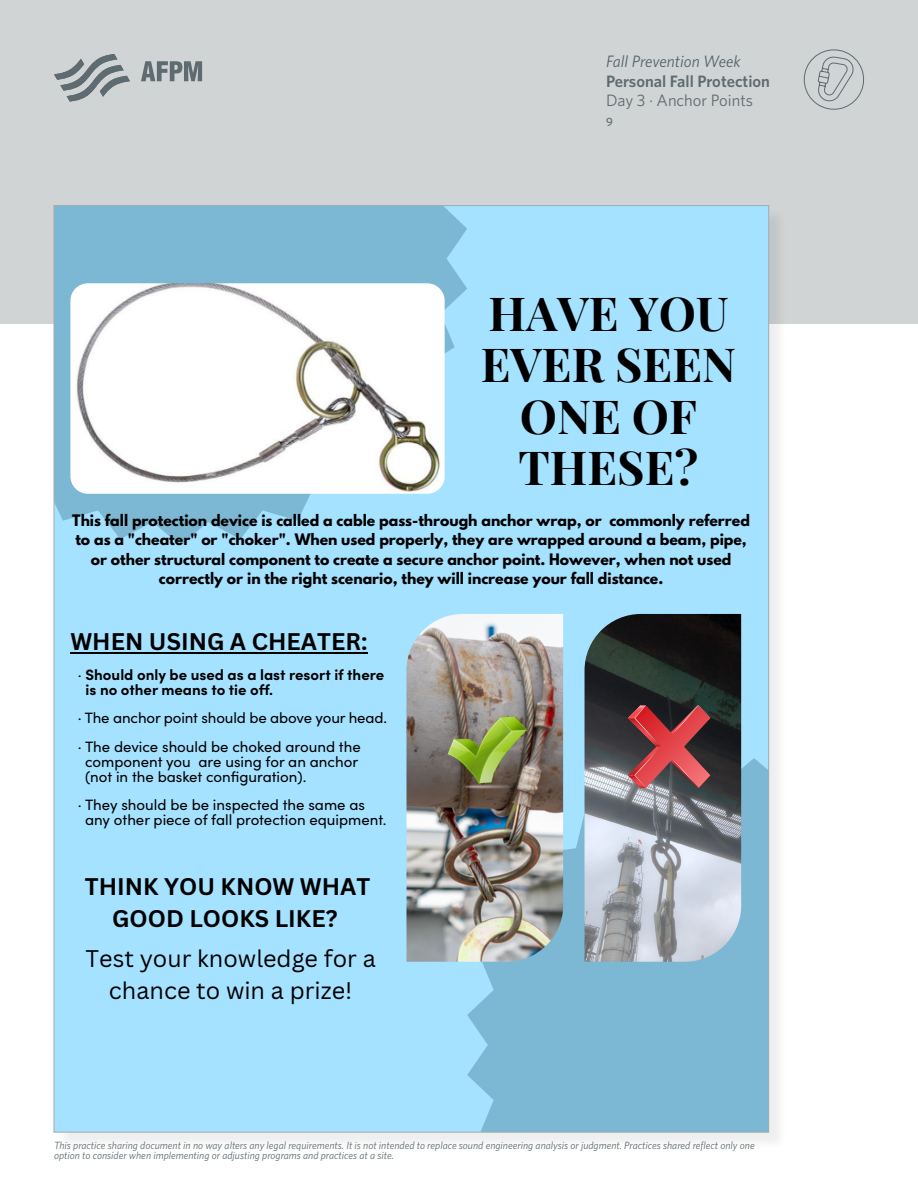
<style>
.page{position:relative;width:918px;height:1188px;background:#fff}
.page>*{position:absolute;margin:0;border:0;box-sizing:border-box;transform-origin:0 0}
.t1{font:700 46.95px/51.6px "Playfair Display";color:#000;text-align:center}
.t2{font:700 23.4px/32.5px "Canva Sans";color:#000;text-align:center}
.t3{font:23.4px/32.5px "Canva Sans";color:#000;text-align:center}
.t4{font:600 16.5px "Whitney";color:#5e6b70}
.t5{font:italic 16.5px "Whitney";color:#53626f}
.t6{font:16.5px "Whitney";color:#5e6b70}
.t7{font:15px/15px "Sofia Pro";color:#000}
.t8{font:700 15px/15px "Sofia Pro";color:#000}
.t9{font:700 14.1px/19.4px "League Spartan";color:#000;text-align:center}
.t10{font:500 12px "Whitney";color:#5e6b70}
.t11{font:italic 10.5px/10.5px "Whitney";color:#5e6b70}
.s1{font-weight:400}
</style>
<div class="page">
<div style="left:0;top:0;width:918px;height:324px;background:#d1d4d4"></div>
<svg style="left:54px;top:54px;width:76px;height:48px"></svg>
<svg style="left:141px;top:61px;width:61px;height:20px"></svg>
<svg style="left:803px;top:49px;width:61px;height:61px"></svg>
<div style="left:56px;top:208px;width:732px;height:943px;background:#000;opacity:.07"></div>
<div style="left:54px;top:206px;width:715px;height:926px;background:#a5e2ff"></div>
<svg style="left:467px;top:758px;width:300px;height:373px;fill:#7cb8d4"></svg>
<svg style="left:56px;top:207px;width:411px;height:339px;fill:#7cb8d4"></svg>
<img style="left:70px;top:283px;width:375px;height:211px">
<img style="left:407px;top:614px;width:156px;height:348px">
<img style="left:585px;top:614px;width:156px;height:348px">
<svg style="left:628px;top:705px;width:82px;height:83px"></svg>
<hr style="left:70px;top:652px;width:298px;height:2px;background:#000">
<p class="t5" style="left:606px;top:51px;width:136px">Fall Prevention Week</p>
<p class="t4" style="left:606px;top:70px;width:166px">Personal Fall Protection</p>
<p class="t6" style="left:606px;top:90px;width:149px">Day 3 · Anchor Points</p>
<p class="t10" style="left:606px;top:114px;width:8px">9</p>
<h1 class="t1" style="left:481px;top:283px;width:257px">HAVE YOU<br>EVER SEEN<br>ONE OF<br>THESE?</h1>
<p class="t9" style="left:72px;top:511px;width:679px">This fall protection device is called a cable pass-through anchor wrap, or commonly referred to as a "cheater" or "choker". When used properly, they are wrapped around a beam, pipe, or other structural component to create a secure anchor point. However, when not used correctly or in the right scenario, they will increase your fall distance.</p>
<h2 class="t2" style="left:70px;top:626px;width:299px">WHEN USING A CHEATER:</h2>
<p class="t8" style="left:86px;top:666px;width:300px;text-indent:-8px"><span class="s1">·</span> Should only be used as a last resort if there is no other means to tie off.</p>
<p class="t7" style="left:78px;top:703px;width:311px;line-height:28.5px">· The anchor point should be above your head. · The device should be choked around the</p>
<p class="t7" style="left:85px;top:753px;width:275px">component you are using for an anchor (not in the basket configuration).</p>
<p class="t7" style="left:85px;top:797px;width:303px;text-indent:-7px">· They should be be inspected the same as any other piece of fall protection equipment.</p>
<h2 class="t2" style="left:85px;top:870px;width:287px">THINK YOU KNOW WHAT<br>GOOD LOOKS LIKE?</h2>
<h2 class="t3" style="left:86px;top:942px;width:292px">Test your knowledge for a chance to win a prize!</h2>
<p class="t11" style="left:54px;top:1140px;width:702px">This practice sharing document in no way alters any legal requirements. It is not intended to replace sound engineering analysis or judgment. Practices shared reflect only one option to consider when implementing or adjusting programs and practices at a site.</p>
</div>
